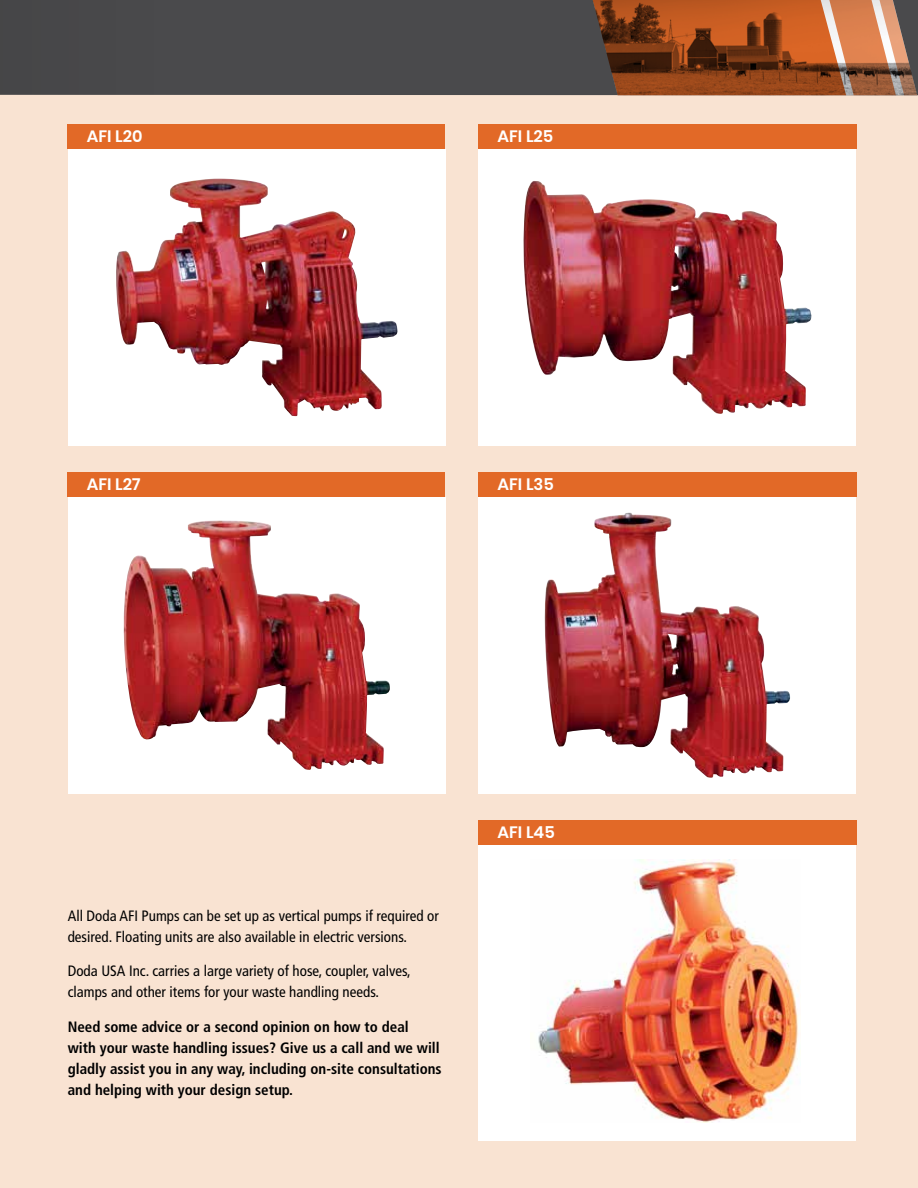
<style>
.page{position:relative;width:918px;height:1188px;background:#fff}
.page>*{position:absolute;margin:0;border:0;box-sizing:border-box;transform-origin:0 0}
.t1{font:600 16.5px "Poppins";color:#fff}
.t2{font:condensed 15px/21px "Frutiger";color:#000}
.t3{font:700 condensed 15px/21px "Frutiger";color:#000}
</style>
<div class="page">
<div style="left:0;top:11px;width:918px;height:1177px;background:#f9e3d2"></div>
<div style="left:68px;top:149px;width:378px;height:297px;background:#fff"></div>
<img style="left:116px;top:182px;width:282px;height:234px">
<div style="left:68px;top:124px;width:378px;height:25px;background:#e26927"></div>
<div style="left:478px;top:149px;width:378px;height:297px;background:#fff"></div>
<img style="left:523px;top:181px;width:289px;height:233px">
<div style="left:478px;top:124px;width:378px;height:25px;background:#e26927"></div>
<div style="left:68px;top:497px;width:378px;height:297px;background:#fff"></div>
<img style="left:123px;top:525px;width:267px;height:245px">
<div style="left:68px;top:472px;width:378px;height:25px;background:#e26927"></div>
<div style="left:478px;top:497px;width:378px;height:297px;background:#fff"></div>
<img style="left:544px;top:513px;width:246px;height:265px">
<div style="left:478px;top:472px;width:378px;height:25px;background:#e26927"></div>
<div style="left:478px;top:844px;width:378px;height:297px;background:#fff"></div>
<img style="left:538px;top:860px;width:263px;height:262px">
<div style="left:478px;top:820px;width:378px;height:25px;background:#e26927"></div>
<div style="left:0;top:0;width:918px;height:95px;background:#4a4a4c"></div>
<svg style="left:592px;top:0;width:325px;height:95px;background:#96532f"></svg>
<p class="t1" style="left:87px;top:127px;width:57px">AFI L20</p>
<p class="t1" style="left:498px;top:127px;width:57px">AFI L25</p>
<p class="t1" style="left:87px;top:475px;width:55px">AFI L27</p>
<p class="t1" style="left:498px;top:475px;width:58px">AFI L35</p>
<p class="t2" style="left:68px;top:905px;width:373px">All Doda AFI Pumps can be set up as vertical pumps if required or desired. Floating units are also available in electric versions.</p>
<p class="t2" style="left:68px;top:961px;width:344px">Doda USA Inc. carries a large variety of hose, coupler, valves, clamps and other items for your waste handling needs.</p>
<p class="t3" style="left:68px;top:1016px;width:375px">Need some advice or a second opinion on how to deal<br>with your waste handling issues? Give us a call and we will gladly assist you in any way, including on-site consultations and helping with your design setup.</p>
<p class="t1" style="left:498px;top:822px;width:59px">AFI L45</p>
</div>
